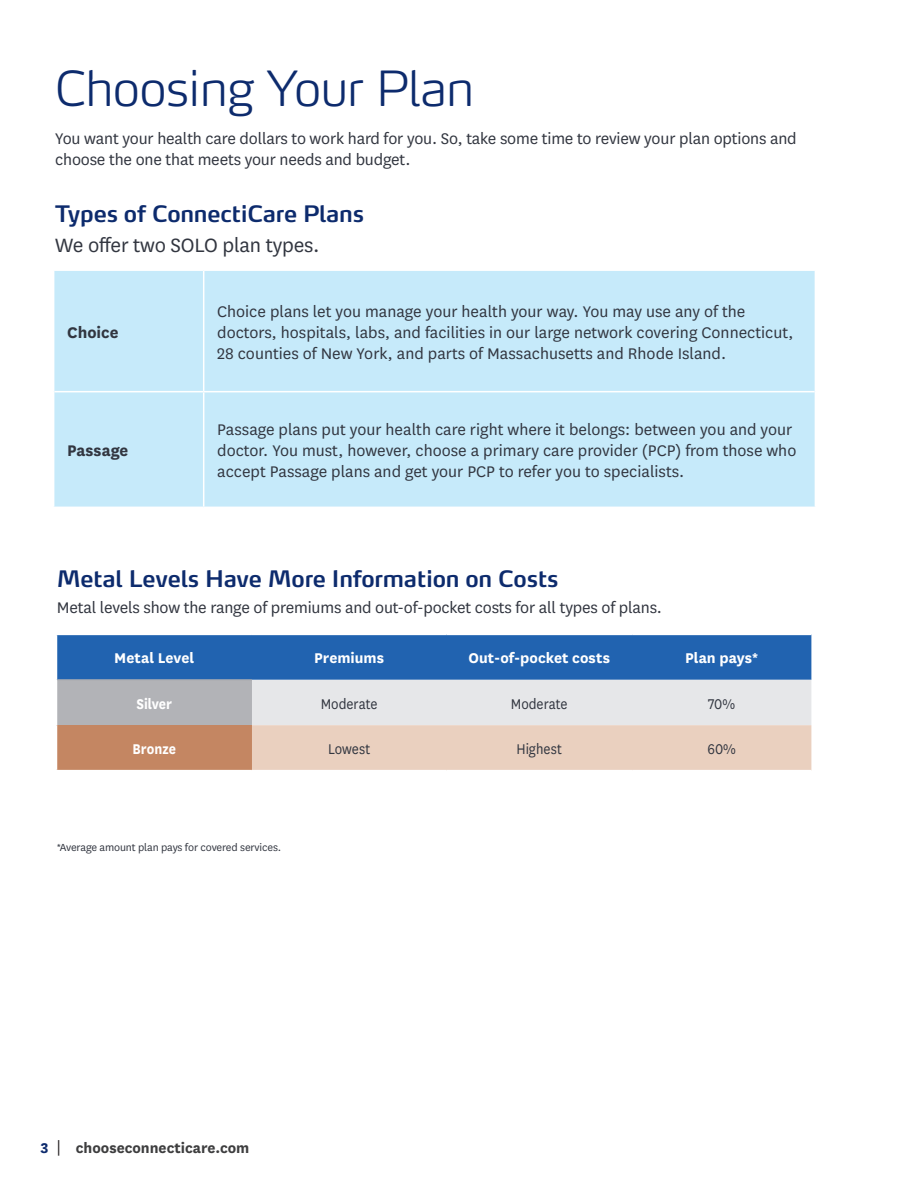
<style>
.page{position:relative;width:918px;height:1188px;background:#fff}
.page>*{position:absolute;margin:0;border:0;box-sizing:border-box;transform-origin:0 0}
.t1{font:300 expanded 48px "Max Pro";letter-spacing:-.01em;color:#0d2b6d}
.t2{font:600 22.5px "Max Pro";letter-spacing:-.01em;color:#0d2b6d}
.t3{font:22.5px "National";letter-spacing:-.01em;color:#323640}
.t4{font:18px/21px "National";color:#323640}
.t5{font:700 18px "National";color:#323640}
.t6{font:700 16.5px "National";color:#fff}
.t7{font:16.5px "National";color:#323640;scale:.9 1}
.t8{font:700 16.5px "National";color:#3e3e3f}
.t9{font:700 16.5px "National";color:#fff;scale:.9 1}
.t10{font:12px "National";letter-spacing:-.01em;color:#323640}
.s1{font-family:"Max Pro";font-weight:600;font-size:22.5px;color:#fff}
.s2{color:#0d2b6d}
.s3{font-family:"Max Pro";font-weight:300;font-stretch:expanded;color:#231f20}
</style>
<div class="page">
<svg style="left:57px;top:635px;width:754px;height:135px;background:#9ea9bc"></svg>
<hr style="left:57px;top:679px;width:195px;height:1px;background:#a8a9ad">
<div style="left:54px;top:271px;width:761px;height:236px;background:#c6eafa"></div>
<hr style="left:203px;top:271px;width:1px;height:120px;background:#fff">
<hr style="left:203px;top:392px;width:1px;height:115px;background:#fff">
<hr style="left:54px;top:391px;width:150px;height:1px;background:#fff">
<hr style="left:204px;top:391px;width:611px;height:1px;background:#fff">
<h1 class="t1" style="left:55px;top:48px;width:420px">Choosing Your Plan</h1>
<p class="t4" style="left:55px;top:127px;width:743px">You want your health care dollars to work hard for you. So, take some time to review your plan options and choose the one that meets your needs and budget.</p>
<p class="t2" style="left:55px;top:194px;width:311px">Types of ConnectiCare Plans</p>
<p class="t3" style="left:55px;top:230px;width:266px">We offer two SOLO plan types.</p>
<p class="t5" style="left:67px;top:319px;width:53px">Choice</p>
<p class="t5" style="left:67px;top:438px;width:63px">Passage</p>
<p class="t4" style="left:217px;top:300px;width:578px">Choice plans let you manage your health your way. You may use any of the doctors, hospitals, labs, and facilities in our large network covering Connecticut,<br>28 counties of New York, and parts of Massachusetts and Rhode Island.</p>
<p class="t4" style="left:217px;top:418px;width:581px">Passage plans put your health care right where it belongs: between you and your doctor. You must, however, choose a primary care provider (PCP) from those who accept Passage plans and get your PCP to refer you to specialists.</p>
<p class="t2" style="left:57px;top:560px;width:503px">Metal Levels Have More Information on Costs</p>
<p class="t4" style="left:57px;top:596px;width:607px">Metal levels show the range of premiums and out-of-pocket costs for all types of plans.</p>
<p class="t6" style="left:114px;top:647px;width:82px">Metal Level</p>
<p class="t6" style="left:314px;top:647px;width:71px">Premiums</p>
<p class="t6" style="left:468px;top:647px;width:143px">Out-of-pocket costs</p>
<p class="t6" style="left:685px;top:647px;width:75px">Plan pays*</p>
<p class="t9" style="left:136px;top:692px;width:41px">Silver</p>
<p class="t7" style="left:321px;top:693px;width:65px">Moderate</p>
<p class="t7" style="left:511px;top:693px;width:65px">Moderate</p>
<p class="t7" style="left:708px;top:693px;width:32px">70%</p>
<p class="t9" style="left:132px;top:737px;width:50px">Bronze</p>
<p class="t7" style="left:328px;top:738px;width:49px">Lowest</p>
<p class="t7" style="left:517px;top:738px;width:52px">Highest</p>
<p class="t7" style="left:708px;top:738px;width:33px">60%</p>
<p class="t10" style="left:57px;top:840px;width:226px">*Average amount plan pays for covered services.</p>
<p class="t8" style="left:8px;top:1136px;width:243px"><span class="s1">3</span> <span class="s2">3</span> <span class="s3">|</span> chooseconnecticare.com</p>
</div>
